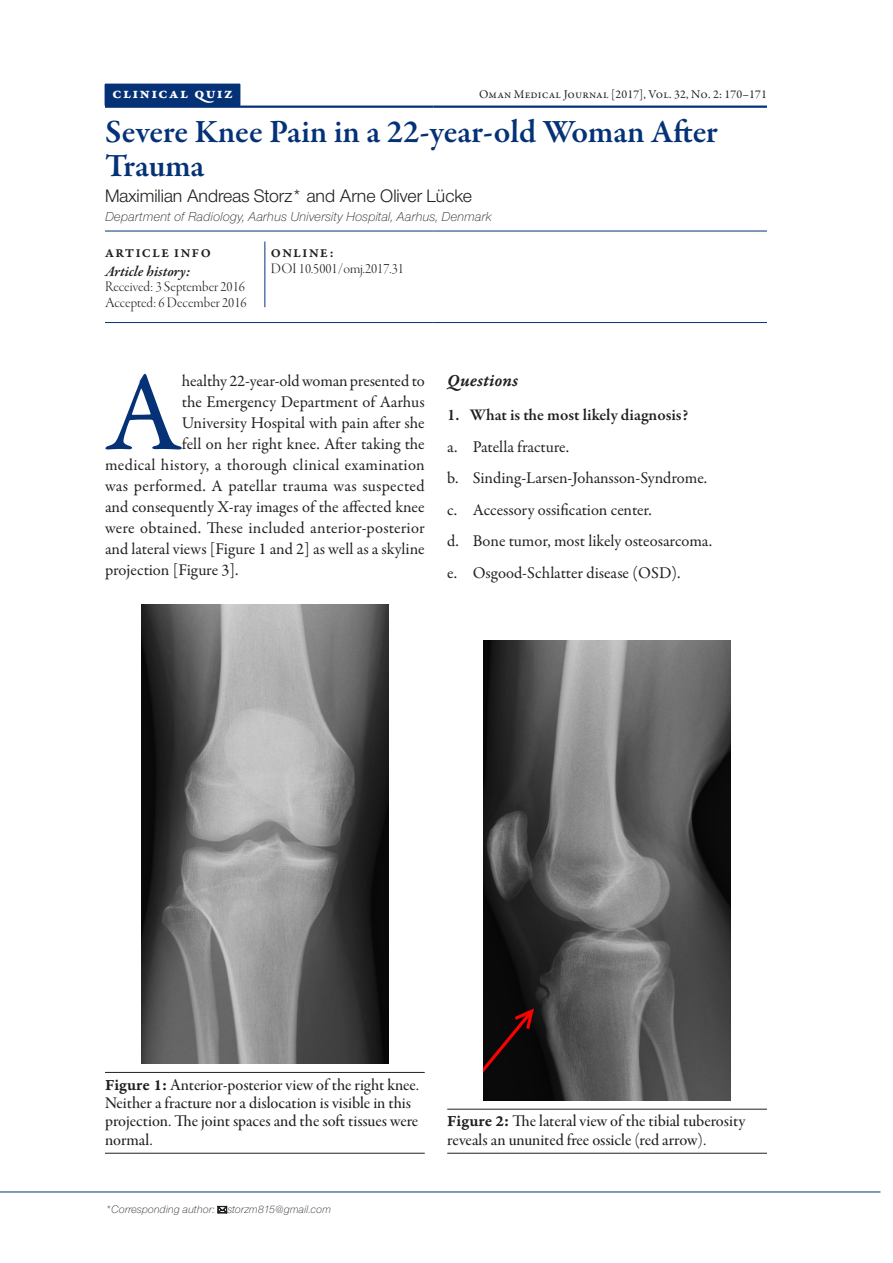
<style>
.page{position:relative;width:893px;height:1263px;background:#fff}
.page>*{position:absolute;margin:0;border:0;box-sizing:border-box;transform-origin:0 0}
.Paragraph_Post_Head{font:113.7px "Garamond Premr Pro";color:#053276}
.Article_Title{font:600 33px/34.2px "Garamond Premr Pro";letter-spacing:-.005em;color:#053276}
.Authors{font:18.75px "Nimbus Sans Novus DOT";color:#231f20}
.Paragraph_No-Indent{font:18px "Garamond Premr Pro Smbd It Capt";color:#231f20}
.Paragraph_Post_Head-2{font:16.5px "Garamond Premr Pro";color:#231f20}
.Figure-Caption{font:16.5px/18.3px "Garamond Premr Pro Med Subh";color:#231f20}
.Paragraph_indent_Aft{font:16.5px "Garamond Premr Pro";color:#231f20}
.Paragraph_Post_Head-3{font:16.5px "Garamond Premr Pro";letter-spacing:.02em;color:#231f20}
.t1{font:600 16.5px "Garamond Premr Pro";color:#231f20}
.Article_Type{font:15.75px "Garamond Premr Pro Bd Capt";letter-spacing:.075em;color:#fff}
.Article-Info-Text{font:15px "Garamond Premr Pro Lt Disp";color:#231f20}
.Article-Info-SubHead{font:italic 600 15px "Garamond Premr Pro";letter-spacing:-.005em;color:#231f20}
.Author_Contact_Addre{font:italic 300 13.5px "Nimbus Sans Novus TOT";color:#231f20}
.Abstract-Heading{font:12.75px "Garamond Premr Pro Smbd Capt";letter-spacing:.115em;color:#231f20}
.OMJ-Issue{font:12px "Garamond Premr Pro";letter-spacing:.01em;color:#231f20}
.t2{font:italic 300 11.25px "Nimbus Sans Novus TOT";color:#231f20}
.s1{font-family:"Garamond Premr Pro Smbd Capt"}
</style>
<div class="page">
<hr style="left:0;top:1192px;width:880px;height:1px;background:#053276">
<hr style="left:105px;top:106px;width:329px;height:2px;background:#053276">
<hr style="left:434px;top:106px;width:333px;height:2px;background:#053276">
<hr style="left:105px;top:231px;width:329px;height:1px;background:#053276">
<hr style="left:434px;top:231px;width:333px;height:1px;background:#053276">
<hr style="left:105px;top:322px;width:329px;height:1px;background:#053276">
<hr style="left:434px;top:322px;width:333px;height:1px;background:#053276">
<div style="left:105px;top:84px;width:135px;height:22px;background:#053276"></div>
<svg style="left:240px;top:84px;width:1px;height:22px"></svg>
<hr style="left:265px;top:242px;width:1px;height:65px;background:#053276">
<hr style="left:105px;top:1072px;width:320px;height:1px;background:#231f20">
<hr style="left:105px;top:1153px;width:320px;height:1px;background:#231f20">
<img style="left:142px;top:604px;width:246px;height:459px">
<hr style="left:447px;top:1109px;width:320px;height:1px;background:#231f20">
<hr style="left:447px;top:1153px;width:320px;height:1px;background:#231f20">
<img style="left:484px;top:641px;width:246px;height:459px">
<svg style="left:217px;top:1205px;width:10px;height:9px"></svg>
<p class="Article_Type" style="left:112px;top:84px;width:122px">clinical quiz</p>
<p class="OMJ-Issue" style="left:479px;top:87px;width:289px">Oman Medical Journal [2017], Vol. 32, No. 2: 170–171</p>
<p class="Article_Title" style="left:105px;top:115px;width:614px">Severe Knee Pain in a 22-year-old Woman After<br>Trauma</p>
<p class="Authors" style="left:105px;top:185px;width:368px">Maximilian Andreas Storz* and Arne Oliver Lücke</p>
<p class="Author_Contact_Addre" style="left:105px;top:209px;width:388px">Department of Radiology, Aarhus University Hospital, Aarhus, Denmark</p>
<p class="Abstract-Heading" style="left:105px;top:246px;width:107px">ARTICLE INFO</p>
<p class="Article-Info-SubHead" style="left:105px;top:262px;width:87px">Article history:</p>
<p class="Article-Info-Text" style="left:105px;top:279px;width:142px">Received: 3 September 2016</p>
<p class="Article-Info-Text" style="left:105px;top:294px;width:143px">Accepted: 6 December 2016</p>
<p class="Abstract-Heading" style="left:271px;top:246px;width:64px">ONLINE:</p>
<p class="Article-Info-Text" style="left:271px;top:260px;width:135px">DOI 10.5001/omj.2017.31</p>
<p class="Paragraph_Post_Head" style="left:105px;top:344px;width:78px">A</p>
<p class="Paragraph_Post_Head-2" style="left:182px;top:371px;width:244px">healthy 22-year-old woman presented to</p>
<p class="Paragraph_Post_Head-2" style="left:182px;top:392px;width:244px">the Emergency Department of Aarhus</p>
<p class="Paragraph_Post_Head-2" style="left:182px;top:413px;width:244px">University Hospital with pain after she</p>
<p class="Paragraph_Post_Head-2" style="left:182px;top:434px;width:244px">fell on her right knee. After taking the</p>
<p class="Paragraph_Post_Head-2" style="left:105px;top:455px;width:321px">medical history, a thorough clinical examination</p>
<p class="Paragraph_Post_Head-3" style="left:105px;top:476px;width:321px">was performed. A patellar trauma was suspected</p>
<p class="Paragraph_Post_Head-2" style="left:105px;top:497px;width:321px">and consequently X-ray images of the affected knee</p>
<p class="Paragraph_Post_Head-2" style="left:105px;top:518px;width:321px">were obtained. These included anterior-posterior</p>
<p class="Paragraph_Post_Head-2" style="left:105px;top:539px;width:321px">and lateral views [Figure 1 and 2] as well as a skyline</p>
<p class="Paragraph_Post_Head-2" style="left:105px;top:560px;width:135px">projection [Figure 3].</p>
<p class="Paragraph_No-Indent" style="left:447px;top:369px;width:72px">Questions</p>
<p class="t1" style="left:447px;top:405px;width:243px">1. What is the most likely diagnosis?</p>
<p class="Paragraph_indent_Aft" style="left:447px;top:436px;width:123px">a. Patella fracture.</p>
<p class="Paragraph_indent_Aft" style="left:447px;top:468px;width:262px">b. Sinding-Larsen-Johansson-Syndrome.</p>
<p class="Paragraph_indent_Aft" style="left:447px;top:499px;width:206px">c. Accessory ossification center.</p>
<p class="Paragraph_indent_Aft" style="left:447px;top:531px;width:266px">d. Bone tumor, most likely osteosarcoma.</p>
<p class="Paragraph_indent_Aft" style="left:447px;top:562px;width:235px">e. Osgood-Schlatter disease (OSD).</p>
<p class="Figure-Caption" style="left:105px;top:1076px;width:316px"><span class="s1">Figure 1:</span> Anterior-posterior view of the right knee.<br>Neither a fracture nor a dislocation is visible in this projection. The joint spaces and the soft tissues were normal.</p>
<p class="t2" style="left:105px;top:1203px;width:227px">*Corresponding author: storzm815@gmail.com</p>
<p class="Figure-Caption" style="left:447px;top:1113px;width:299px"><span class="s1">Figure 2:</span> The lateral view of the tibial tuberosity reveals an ununited free ossicle (red arrow).</p>
</div>
